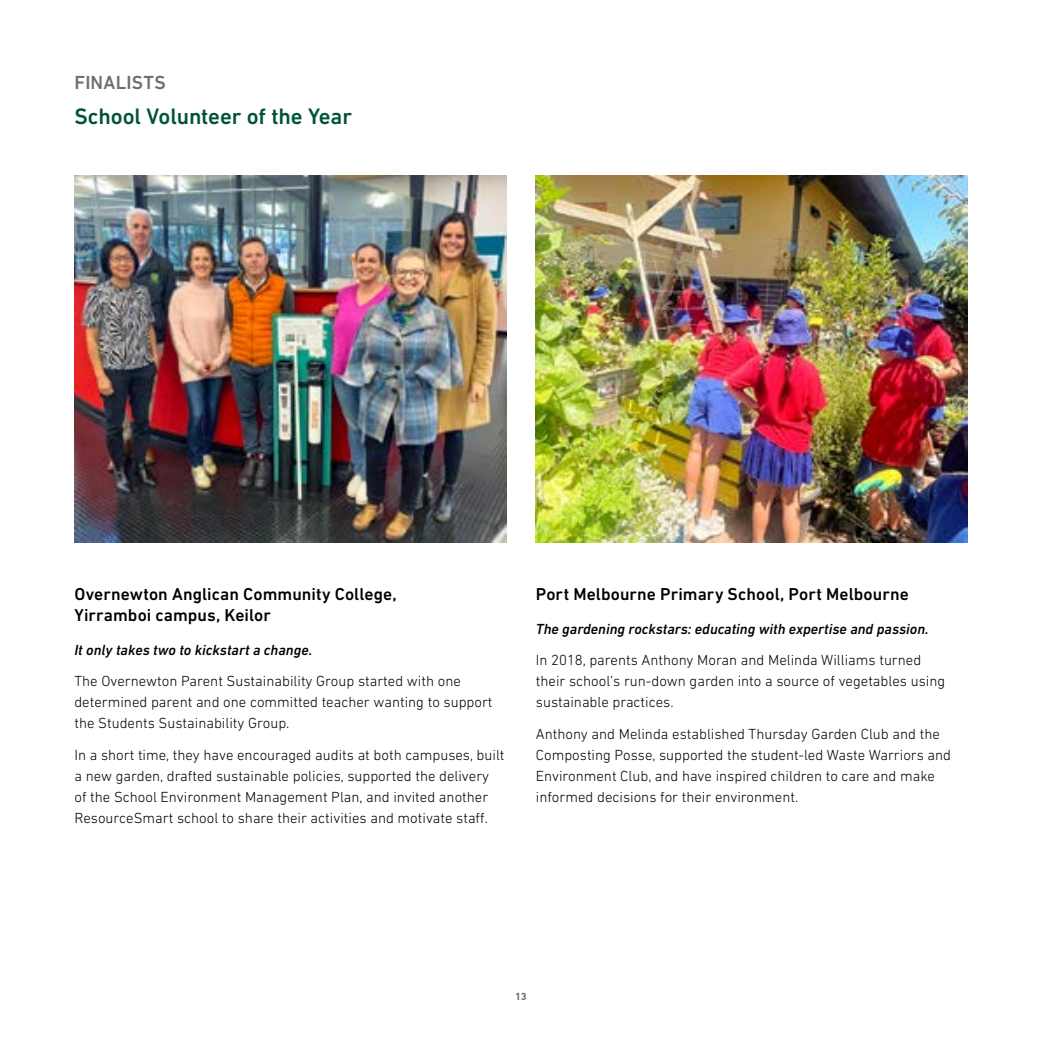
<style>
.page{position:relative;width:1042px;height:1042px;background:#fff}
.page>*{position:absolute;margin:0;border:0;box-sizing:border-box;transform-origin:0 0}
.FIN_Category{font:500 22.75px "DIN Next LT Pro";letter-spacing:-.005em;color:#005336}
.FIN_Header___no_inde{font:500 19.25px "DIN Next LT Pro";letter-spacing:.015em;color:#6d6e71}
.FIN_Title{font:500 17.5px/21px "DIN Next LT Pro";letter-spacing:.005em;color:#000}
.P_Body_copy{font:300 14.88px/21px "DIN Next LT Pro";color:#000}
.FIN_Project{font:italic 500 14.88px "DIN Next LT Pro";color:#000}
.t1{font:700 10.5px "DIN Next LT Pro";color:#6d6e71}
</style>
<div class="page">
<img style="left:74px;top:175px;width:432px;height:367px">
<img style="left:536px;top:175px;width:431px;height:367px">
<p class="FIN_Header___no_inde" style="left:74px;top:71px;width:93px">FINALISTS</p>
<h1 class="FIN_Category" style="left:74px;top:103px;width:279px">School Volunteer of the Year</h1>
<h2 class="FIN_Title" style="left:74px;top:583px;width:324px">Overnewton Anglican Community College,<br>Yirramboi campus, Keilor</h2>
<h3 class="FIN_Project" style="left:74px;top:641px;width:239px">It only takes two to kickstart a change.</h3>
<p class="P_Body_copy" style="left:74px;top:670px;width:420px">The Overnewton Parent Sustainability Group started with one determined parent and one committed teacher wanting to support the Students Sustainability Group.</p>
<p class="P_Body_copy" style="left:74px;top:744px;width:432px">In a short time, they have encouraged audits at both campuses, built a new garden, drafted sustainable policies, supported the delivery of the School Environment Management Plan, and invited another ResourceSmart school to share their activities and motivate staff.</p>
<h2 class="FIN_Title" style="left:536px;top:583px;width:374px">Port Melbourne Primary School, Port Melbourne</h2>
<h3 class="FIN_Project" style="left:536px;top:620px;width:394px">The gardening rockstars: educating with expertise and passion.</h3>
<p class="P_Body_copy" style="left:536px;top:649px;width:411px">In 2018, parents Anthony Moran and Melinda Williams turned their school’s run-down garden into a source of vegetables using sustainable practices.</p>
<p class="P_Body_copy" style="left:536px;top:723px;width:417px">Anthony and Melinda established Thursday Garden Club and the Composting Posse, supported the student-led Waste Warriors and Environment Club, and have inspired children to care and make informed decisions for their environment.</p>
<p class="t1" style="left:515px;top:990px;width:13px">13</p>
</div>
